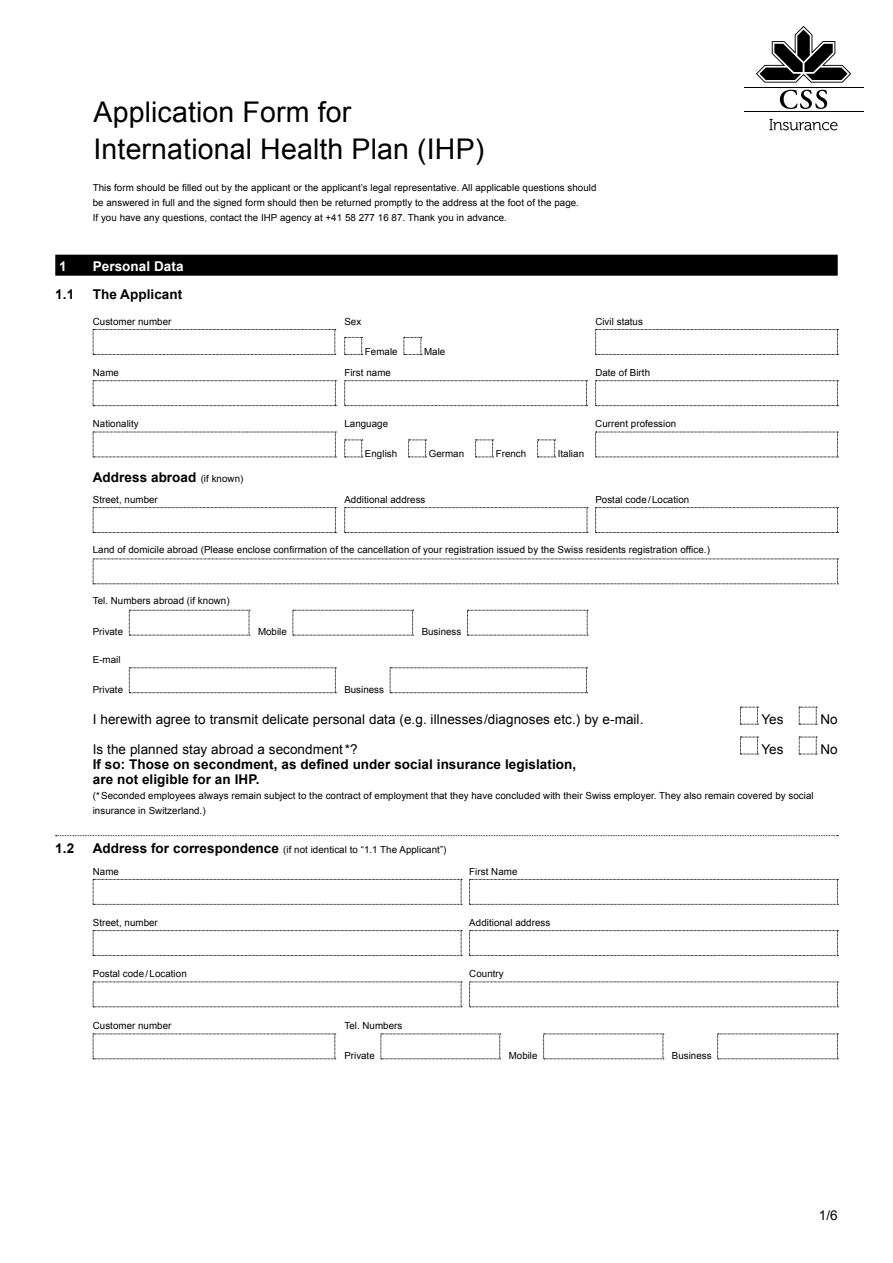
<style>
.page{position:relative;width:893px;height:1263px;background:#fff}
.page>*{position:absolute;margin:0;border:0;box-sizing:border-box;transform-origin:0 0}
.t1{font:28.5px/36.8px "Arial";letter-spacing:.005em;color:#000}
.t2{font:13.5px "Arial";letter-spacing:.005em;color:#000}
.t3{font:700 13.5px/15px "Arial";letter-spacing:.005em;color:#000}
.t4{font:700 13.5px "Arial";letter-spacing:.005em;color:#fff}
.t5{font:9.75px/15px "Arial";letter-spacing:.005em;color:#000}
.s1{font-weight:400;font-size:9.75px}
.s2{font-weight:700;font-size:13.5px}
</style>
<div class="page">
<div style="left:55px;top:255px;width:783px;height:21px;background:#000"></div>
<svg style="left:56px;top:835px;width:782px;height:1px"></svg>
<svg style="left:93px;top:329px;width:243px;height:26px"></svg>
<svg style="left:344px;top:337px;width:19px;height:18px"></svg>
<svg style="left:404px;top:337px;width:18px;height:18px"></svg>
<svg style="left:595px;top:329px;width:243px;height:26px"></svg>
<svg style="left:93px;top:380px;width:243px;height:26px"></svg>
<svg style="left:344px;top:380px;width:243px;height:26px"></svg>
<svg style="left:595px;top:380px;width:243px;height:26px"></svg>
<svg style="left:93px;top:432px;width:243px;height:26px"></svg>
<svg style="left:344px;top:440px;width:19px;height:18px"></svg>
<svg style="left:408px;top:440px;width:19px;height:18px"></svg>
<svg style="left:475px;top:440px;width:19px;height:18px"></svg>
<svg style="left:537px;top:440px;width:19px;height:18px"></svg>
<svg style="left:595px;top:432px;width:243px;height:26px"></svg>
<svg style="left:93px;top:507px;width:243px;height:26px"></svg>
<svg style="left:344px;top:507px;width:244px;height:26px"></svg>
<svg style="left:595px;top:507px;width:243px;height:26px"></svg>
<svg style="left:93px;top:559px;width:745px;height:25px"></svg>
<svg style="left:129px;top:610px;width:121px;height:26px"></svg>
<svg style="left:293px;top:610px;width:121px;height:26px"></svg>
<svg style="left:467px;top:610px;width:121px;height:26px"></svg>
<svg style="left:129px;top:667px;width:207px;height:26px"></svg>
<svg style="left:390px;top:667px;width:197px;height:26px"></svg>
<svg style="left:740px;top:707px;width:18px;height:18px"></svg>
<svg style="left:799px;top:707px;width:18px;height:18px"></svg>
<svg style="left:740px;top:737px;width:18px;height:18px"></svg>
<svg style="left:799px;top:737px;width:18px;height:18px"></svg>
<svg style="left:93px;top:879px;width:369px;height:26px"></svg>
<svg style="left:469px;top:879px;width:369px;height:26px"></svg>
<svg style="left:93px;top:930px;width:369px;height:26px"></svg>
<svg style="left:469px;top:930px;width:369px;height:26px"></svg>
<svg style="left:93px;top:982px;width:369px;height:25px"></svg>
<svg style="left:469px;top:982px;width:369px;height:25px"></svg>
<svg style="left:93px;top:1034px;width:243px;height:25px"></svg>
<svg style="left:381px;top:1034px;width:120px;height:25px"></svg>
<svg style="left:543px;top:1034px;width:121px;height:25px"></svg>
<svg style="left:717px;top:1034px;width:121px;height:25px"></svg>
<hr style="left:744px;top:111px;width:119px;height:1px;background:#000">
<hr style="left:744px;top:87px;width:119px;height:1px;background:#000">
<svg style="left:756px;top:26px;width:95px;height:57px"></svg>
<svg style="left:780px;top:90px;width:47px;height:19px"></svg>
<svg style="left:769px;top:119px;width:68px;height:11px"></svg>
<h1 class="t1" style="left:94px;top:94px;width:392px">Application Form for<br>International Health Plan (IHP)</h1>
<p class="t5" style="left:93px;top:180px;width:505px">This form should be filled out by the applicant or the applicant’s legal representative. All applicable questions should be answered in full and the signed form should then be returned promptly to the address at the foot of the page.<br>If you have any questions, contact the IHP agency at +41 58 277 16 87. Thank you in advance.</p>
<h2 class="t4" style="left:59px;top:257px;width:9px">1</h2>
<h2 class="t4" style="left:93px;top:257px;width:92px">Personal Data</h2>
<h2 class="t3" style="left:55px;top:287px;width:20px">1.1</h2>
<h2 class="t3" style="left:93px;top:287px;width:91px">The Applicant</h2>
<p class="t5" style="left:93px;top:314px;width:80px">Customer number</p>
<p class="t5" style="left:344px;top:314px;width:18px">Sex</p>
<p class="t5" style="left:595px;top:314px;width:49px">Civil status</p>
<p class="t5" style="left:365px;top:344px;width:34px">Female</p>
<p class="t5" style="left:424px;top:344px;width:23px">Male</p>
<p class="t5" style="left:93px;top:365px;width:28px">Name</p>
<p class="t5" style="left:344px;top:365px;width:48px">First name</p>
<p class="t5" style="left:595px;top:365px;width:56px">Date of Birth</p>
<p class="t5" style="left:93px;top:416px;width:48px">Nationality</p>
<p class="t5" style="left:344px;top:416px;width:45px">Language</p>
<p class="t5" style="left:595px;top:416px;width:83px">Current profession</p>
<p class="t5" style="left:365px;top:446px;width:34px">English</p>
<p class="t5" style="left:429px;top:446px;width:37px">German</p>
<p class="t5" style="left:496px;top:446px;width:32px">French</p>
<p class="t5" style="left:558px;top:446px;width:28px">Italian</p>
<h2 class="t3" style="left:93px;top:470px;width:152px">Address abroad <span class="s1">(if known)</span></h2>
<p class="t5" style="left:93px;top:492px;width:67px">Street, number</p>
<p class="t5" style="left:344px;top:492px;width:83px">Additional address</p>
<p class="t5" style="left:595px;top:492px;width:95px">Postal code/Location</p>
<p class="t5" style="left:93px;top:542px;width:619px">Land of domicile abroad (Please enclose confirmation of the cancellation of your registration issued by the Swiss residents registration office.)</p>
<p class="t5" style="left:93px;top:593px;width:138px">Tel. Numbers abroad (if known)</p>
<p class="t5" style="left:93px;top:625px;width:32px">Private</p>
<p class="t5" style="left:258px;top:625px;width:30px">Mobile</p>
<p class="t5" style="left:422px;top:625px;width:41px">Business</p>
<p class="t5" style="left:93px;top:652px;width:29px">E-mail</p>
<p class="t5" style="left:93px;top:682px;width:32px">Private</p>
<p class="t5" style="left:344px;top:682px;width:41px">Business</p>
<h2 class="t2" style="left:93px;top:711px;width:552px">I herewith agree to transmit delicate personal data (e.g. illnesses/diagnoses etc.) by e-mail.</h2>
<h2 class="t2" style="left:761px;top:711px;width:24px">Yes</h2>
<h2 class="t2" style="left:820px;top:711px;width:19px">No</h2>
<h2 class="t2" style="left:93px;top:741px;width:266px">Is the planned stay abroad a secondment*?</h2>
<h2 class="t2" style="left:761px;top:741px;width:24px">Yes</h2>
<h2 class="t2" style="left:820px;top:741px;width:19px">No</h2>
<h2 class="t3" style="left:93px;top:757px;width:485px">If so: Those on secondment, as defined under social insurance legislation, are not eligible for an IHP.</h2>
<p class="t5" style="left:93px;top:788px;width:722px">(*Seconded employees always remain subject to the contract of employment that they have concluded with their Swiss employer. They also remain covered by social insurance in Switzerland.)</p>
<h2 class="t3" style="left:55px;top:841px;width:20px">1.2</h2>
<p class="t5" style="left:93px;top:839px;width:355px;line-height:21.5px"><span class="s2">Address for correspondence</span> (if not identical to “1.1 The Applicant”)<br>Name</p>
<p class="t5" style="left:469px;top:864px;width:50px">First Name</p>
<p class="t5" style="left:93px;top:915px;width:67px">Street, number</p>
<p class="t5" style="left:469px;top:915px;width:83px">Additional address</p>
<p class="t5" style="left:93px;top:966px;width:95px">Postal code/Location</p>
<p class="t5" style="left:469px;top:966px;width:36px">Country</p>
<p class="t5" style="left:93px;top:1018px;width:80px">Customer number</p>
<p class="t5" style="left:344px;top:1018px;width:59px">Tel. Numbers</p>
<p class="t5" style="left:344px;top:1048px;width:32px">Private</p>
<p class="t5" style="left:509px;top:1048px;width:30px">Mobile</p>
<p class="t5" style="left:672px;top:1048px;width:41px">Business</p>
<h2 class="t2" style="left:819px;top:1207px;width:20px">1/6</h2>
</div>
